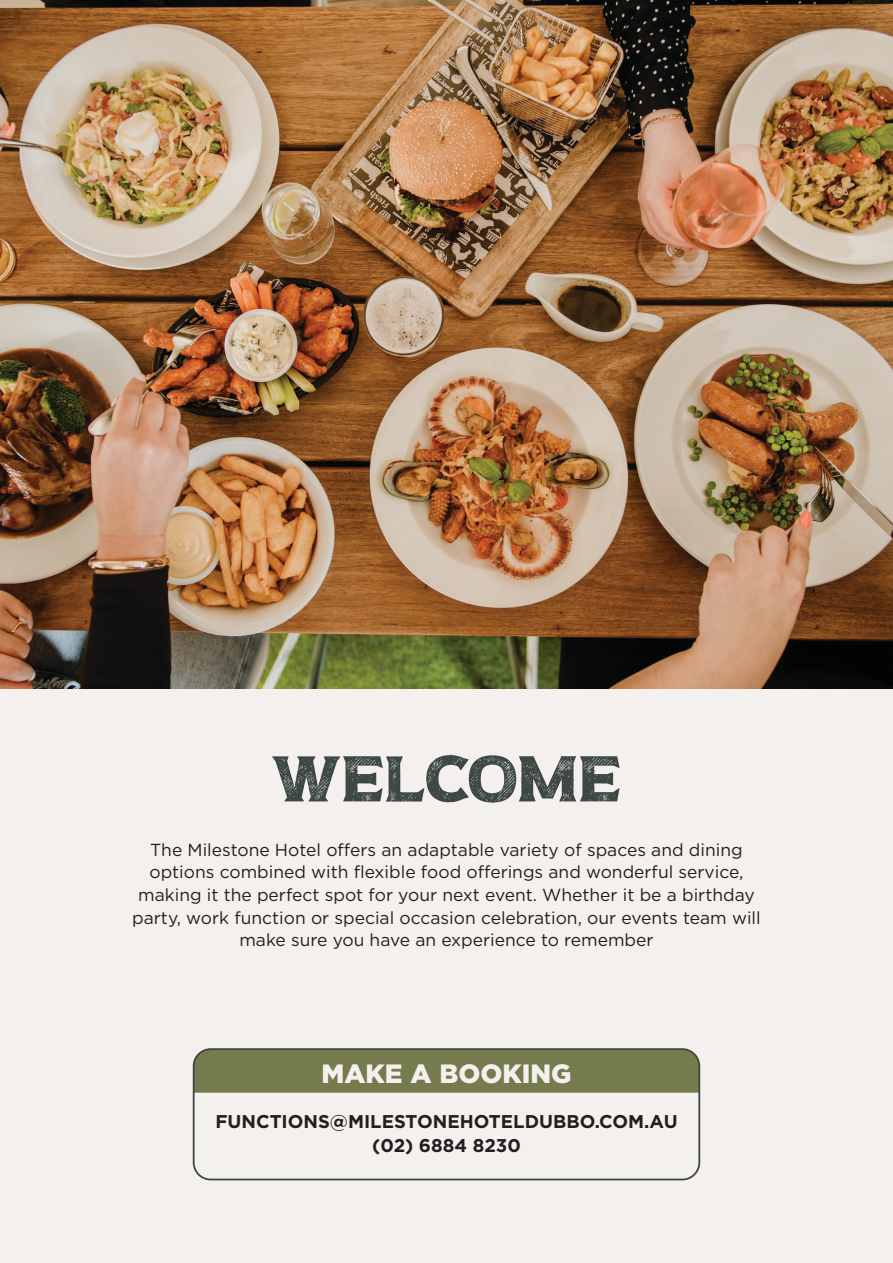
<style>
.page{position:relative;width:893px;height:1263px;background:#f3f0ee}
.page>*{position:absolute;margin:0;border:0;box-sizing:border-box;transform-origin:0 0}
.t1{font:62.1px "Captain Nelson Serif Lined Printed";letter-spacing:-.055em;color:#3d4743}
.t2{font:900 26.4px "Gotham";color:#f3f0ee}
.t3{font:700 18.45px "Gotham";color:#231f20}
.t4{font:17.4px/22.6px "Gotham";color:#231f20;text-align:center}
</style>
<div class="page">
<img style="left:0;top:0;width:893px;height:689px">
<div style="left:194px;top:1051px;width:505px;height:42px;background:#767b4e"></div>
<div style="left:193px;top:1048px;width:507px;height:132px;border:2px solid #3d4743;border-radius:17px"></div>
<p class="t1" style="left:270px;top:744px;width:354px">WELCOME</p>
<p class="t4" style="left:132px;top:838px;width:630px">The Milestone Hotel offers an adaptable variety of spaces and dining options combined with flexible food offerings and wonderful service, making it the perfect spot for your next event. Whether it be a birthday party, work function or special occasion celebration, our events team will make sure you have an experience to remember</p>
<p class="t2" style="left:321px;top:1055px;width:251px">MAKE A BOOKING</p>
<p class="t3" style="left:215px;top:1109px;width:464px">FUNCTIONS@MILESTONEHOTELDUBBO.COM.AU</p>
<p class="t3" style="left:372px;top:1133px;width:150px">(02) 6884 8230</p>
</div>
